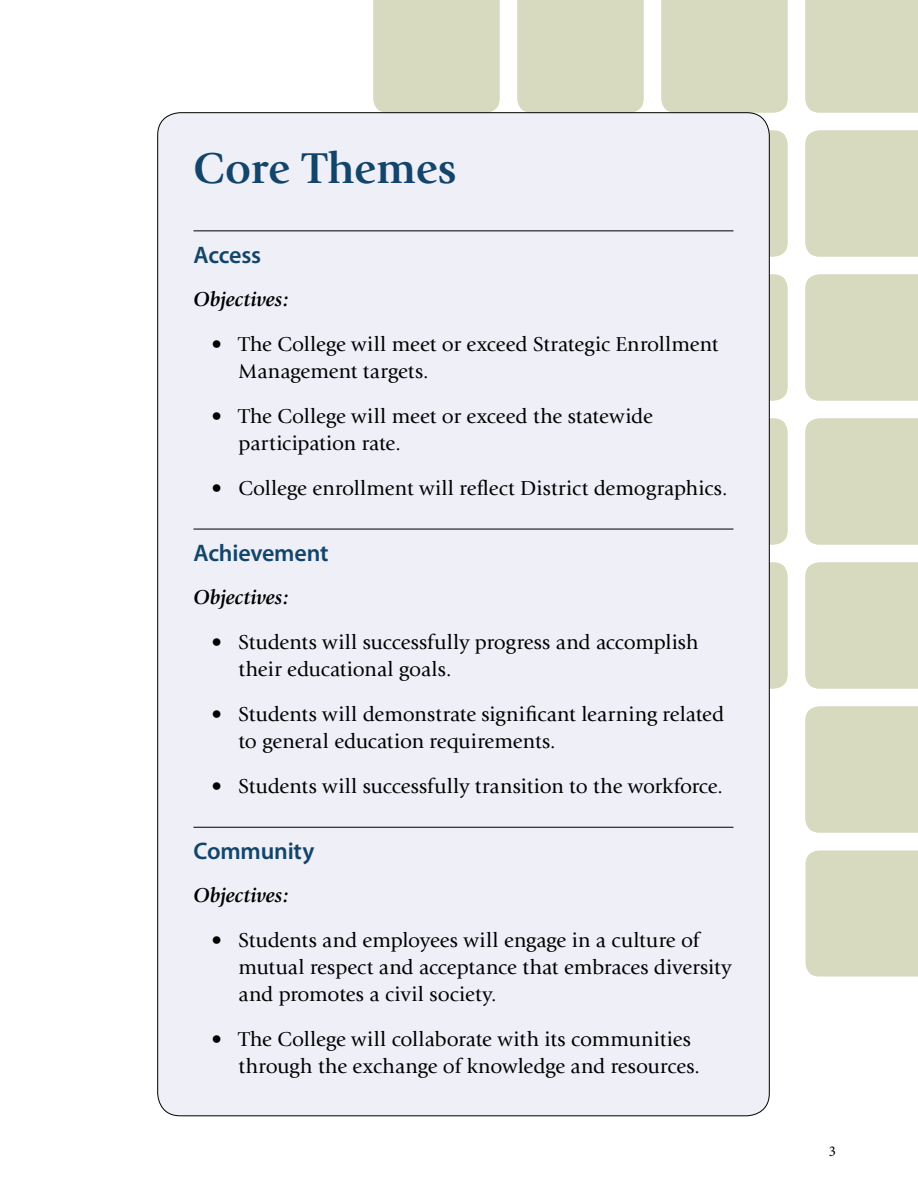
<style>
.page{position:relative;width:918px;height:1188px;background:#fff}
.page>*{position:absolute;margin:0;border:0;box-sizing:border-box;transform-origin:0 0}
.Head{font:700 45px "Giovanni";color:#13456b}
.head_2{font:600 24px "Myriad Pro";letter-spacing:-.01em;color:#13456b}
.t1{font:21px/27px "Giovanni";color:#000}
.head_3{font:italic 700 21px "Giovanni";color:#000}
.page_numbers{font:15px "Minion Pro";color:#000}
</style>
<div class="page">
<div style="left:806px;top:850px;width:112px;height:126px;background:#d7dabf"></div>
<div style="left:806px;top:706px;width:112px;height:126px;background:#d7dabf"></div>
<div style="left:662px;top:562px;width:126px;height:126px;background:#d7dabf;border-radius:14px"></div>
<div style="left:806px;top:562px;width:112px;height:126px;background:#d7dabf"></div>
<div style="left:662px;top:418px;width:126px;height:126px;background:#d7dabf;border-radius:14px"></div>
<div style="left:806px;top:418px;width:112px;height:126px;background:#d7dabf"></div>
<div style="left:662px;top:274px;width:126px;height:126px;background:#d7dabf;border-radius:14px"></div>
<div style="left:806px;top:274px;width:112px;height:126px;background:#d7dabf"></div>
<div style="left:662px;top:130px;width:126px;height:126px;background:#d7dabf;border-radius:14px"></div>
<div style="left:806px;top:130px;width:112px;height:126px;background:#d7dabf"></div>
<div style="left:374px;top:0;width:126px;height:112px;background:#d7dabf"></div>
<div style="left:662px;top:0;width:126px;height:112px;background:#d7dabf"></div>
<div style="left:518px;top:0;width:126px;height:112px;background:#d7dabf"></div>
<div style="left:806px;top:0;width:112px;height:112px;background:#d7dabf"></div>
<div style="left:158px;top:113px;width:611px;height:1003px;background:#eeeff7;border-radius:22px"></div>
<hr style="left:194px;top:230px;width:540px;height:1px;background:#000">
<hr style="left:194px;top:529px;width:540px;height:1px;background:#000">
<hr style="left:194px;top:827px;width:540px;height:1px;background:#000">
<p class="Head" style="left:194px;top:142px;width:265px">Core Themes</p>
<p class="head_2" style="left:194px;top:239px;width:69px">Access</p>
<p class="head_3" style="left:194px;top:287px;width:97px">Objectives:</p>
<p class="t1" style="left:238px;top:331px;width:482px;text-indent:-27px">• The College will meet or exceed Strategic Enrollment<br>Management targets.</p>
<p class="t1" style="left:238px;top:403px;width:416px;text-indent:-27px">• The College will meet or exceed the statewide participation rate.</p>
<p class="t1" style="left:212px;top:475px;width:517px">• College enrollment will reflect District demographics.</p>
<p class="head_2" style="left:194px;top:538px;width:137px">Achievement</p>
<p class="head_3" style="left:194px;top:586px;width:97px">Objectives:</p>
<p class="t1" style="left:238px;top:629px;width:462px;text-indent:-27px">• Students will successfully progress and accomplish their educational goals.</p>
<p class="t1" style="left:238px;top:701px;width:487px;text-indent:-27px">• Students will demonstrate significant learning related to general education requirements.</p>
<p class="t1" style="left:212px;top:773px;width:513px">• Students will successfully transition to the workforce.</p>
<p class="head_2" style="left:194px;top:836px;width:122px">Community</p>
<p class="head_3" style="left:194px;top:884px;width:97px">Objectives:</p>
<p class="t1" style="left:238px;top:927px;width:495px;text-indent:-27px">• Students and employees will engage in a culture of mutual respect and acceptance that embraces diversity and promotes a civil society.</p>
<p class="t1" style="left:238px;top:1026px;width:463px;text-indent:-27px">• The College will collaborate with its communities through the exchange of knowledge and resources.</p>
<p class="page_numbers" style="left:829px;top:1141px;width:9px">3</p>
</div>
